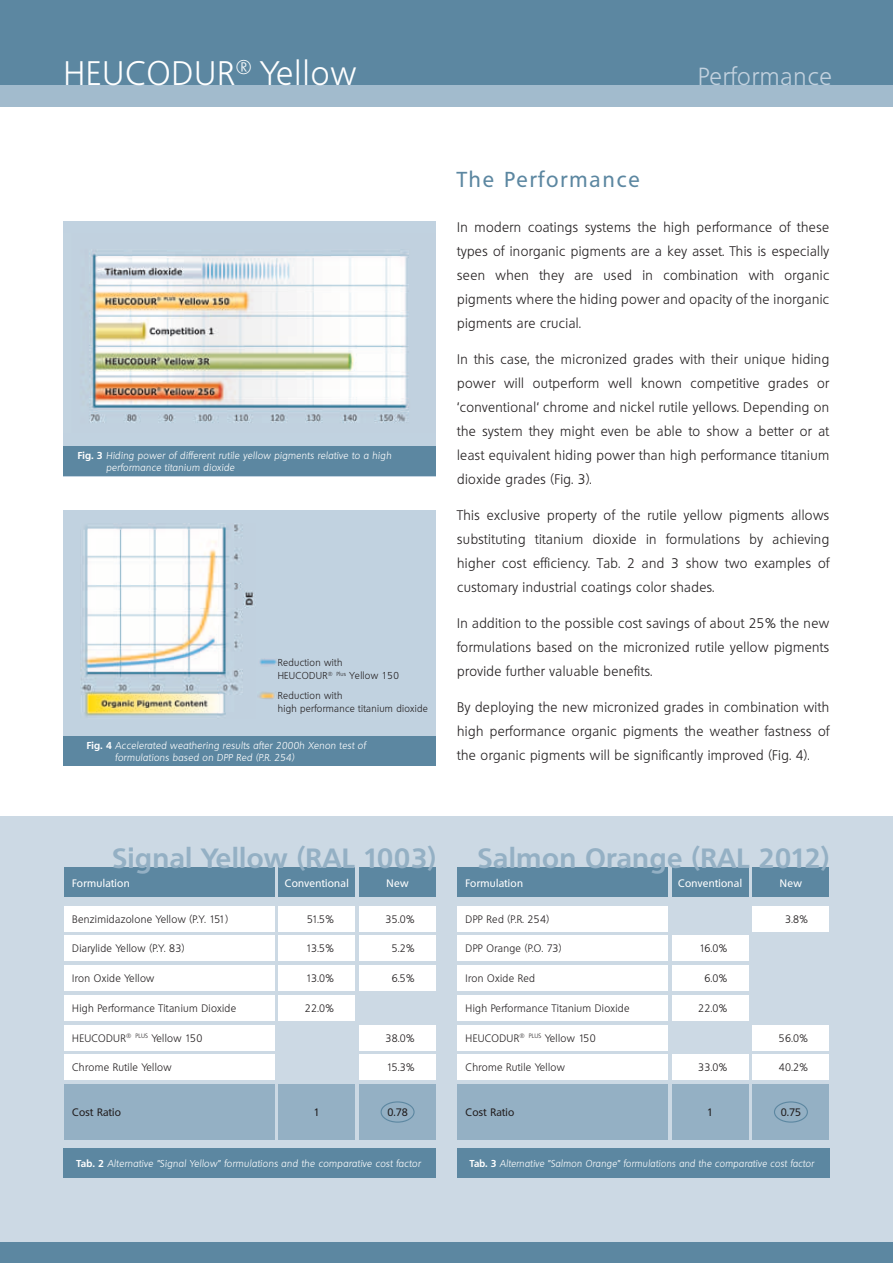
<style>
.page{position:relative;width:893px;height:1263px;background:#fff}
.page>*{position:absolute;margin:0;border:0;box-sizing:border-box;transform-origin:0 0}
.t1{font:300 33px "Quebec";letter-spacing:.04em;color:#fff}
.t2{font:700 27px "Quebec";letter-spacing:.03em;color:#94b0c4}
.t3{font:300 24px "Quebec";letter-spacing:.04em;color:#c3d2df}
.t4{font:500 21px "Quebec";letter-spacing:.1em;color:#5c87a1}
.t5{font:300 13.5px/24px "Quebec";letter-spacing:.03em;color:#231f20;text-align:justify}
.t6{font:300 10.5px "Quebec";letter-spacing:.03em;color:#231f20}
.t7{font:500 10.5px "Quebec";letter-spacing:.03em;color:#fff}
.t8{font:500 10.5px "Quebec";letter-spacing:.03em;color:#231f20}
.t9{font:italic 300 9.75px/12px "Quebec";letter-spacing:.03em;color:#fff}
.t10{font:300 9.75px/13.5px "Quebec";letter-spacing:.03em;color:#231f20}
.s1{font-weight:700;font-style:normal}
</style>
<div class="page">
<div style="left:0;top:0;width:893px;height:85px;background:#5c87a1"></div>
<div style="left:0;top:85px;width:893px;height:21px;background:#a2bbcd"></div>
<div style="left:0;top:1242px;width:893px;height:21px;background:#5c87a1"></div>
<div style="left:0;top:816px;width:893px;height:426px;background:#ccd9e4"></div>
<div style="left:64px;top:1148px;width:372px;height:30px;background:#5c87a1"></div>
<div style="left:457px;top:1148px;width:372px;height:30px;background:#5c87a1"></div>
<div style="left:64px;top:221px;width:372px;height:255px;background:#c1d2e0"></div>
<img style="left:89px;top:253px;width:320px;height:170px">
<div style="left:64px;top:446px;width:372px;height:30px;background:#5c87a1"></div>
<div style="left:64px;top:906px;width:210px;height:25px;background:#fff"></div>
<div style="left:279px;top:906px;width:76px;height:25px;background:#fff"></div>
<div style="left:359px;top:906px;width:77px;height:25px;background:#fff"></div>
<div style="left:64px;top:935px;width:210px;height:26px;background:#fff"></div>
<div style="left:279px;top:935px;width:76px;height:26px;background:#fff"></div>
<div style="left:359px;top:935px;width:77px;height:26px;background:#fff"></div>
<div style="left:64px;top:965px;width:210px;height:26px;background:#fff"></div>
<div style="left:279px;top:965px;width:76px;height:26px;background:#fff"></div>
<div style="left:359px;top:965px;width:77px;height:26px;background:#fff"></div>
<div style="left:64px;top:995px;width:210px;height:25px;background:#fff"></div>
<div style="left:279px;top:995px;width:76px;height:25px;background:#fff"></div>
<div style="left:64px;top:1025px;width:210px;height:25px;background:#fff"></div>
<div style="left:359px;top:1025px;width:77px;height:25px;background:#fff"></div>
<div style="left:64px;top:1054px;width:210px;height:26px;background:#fff"></div>
<div style="left:359px;top:1054px;width:77px;height:26px;background:#fff"></div>
<div style="left:64px;top:1084px;width:210px;height:56px;background:#94b0c4"></div>
<div style="left:279px;top:1084px;width:76px;height:56px;background:#94b0c4"></div>
<div style="left:359px;top:1084px;width:77px;height:56px;background:#94b0c4"></div>
<div style="left:279px;top:867px;width:76px;height:30px;background:#5c87a1"></div>
<div style="left:359px;top:867px;width:77px;height:30px;background:#5c87a1"></div>
<div style="left:64px;top:867px;width:210px;height:30px;background:#5c87a1"></div>
<div style="left:381px;top:1101px;width:34px;height:22px;border:1px solid #5c87a1;border-radius:50%"></div>
<div style="left:457px;top:906px;width:211px;height:25px;background:#fff"></div>
<div style="left:672px;top:1054px;width:76px;height:26px;background:#fff"></div>
<div style="left:753px;top:906px;width:76px;height:25px;background:#fff"></div>
<div style="left:457px;top:935px;width:211px;height:26px;background:#fff"></div>
<div style="left:672px;top:935px;width:76px;height:26px;background:#fff"></div>
<div style="left:457px;top:965px;width:211px;height:26px;background:#fff"></div>
<div style="left:672px;top:965px;width:76px;height:26px;background:#fff"></div>
<div style="left:457px;top:995px;width:211px;height:25px;background:#fff"></div>
<div style="left:672px;top:995px;width:76px;height:25px;background:#fff"></div>
<div style="left:457px;top:1025px;width:211px;height:25px;background:#fff"></div>
<div style="left:753px;top:1025px;width:76px;height:25px;background:#fff"></div>
<div style="left:457px;top:1054px;width:211px;height:26px;background:#fff"></div>
<div style="left:753px;top:1054px;width:76px;height:26px;background:#fff"></div>
<div style="left:457px;top:1084px;width:211px;height:56px;background:#94b0c4"></div>
<div style="left:672px;top:1084px;width:76px;height:56px;background:#94b0c4"></div>
<div style="left:753px;top:1084px;width:76px;height:56px;background:#94b0c4"></div>
<div style="left:672px;top:867px;width:76px;height:30px;background:#5c87a1"></div>
<div style="left:753px;top:867px;width:76px;height:30px;background:#5c87a1"></div>
<div style="left:457px;top:867px;width:211px;height:30px;background:#5c87a1"></div>
<div style="left:774px;top:1101px;width:34px;height:22px;border:1px solid #5c87a1;border-radius:50%"></div>
<div style="left:64px;top:510px;width:372px;height:255px;background:#c1d2e0"></div>
<div style="left:64px;top:736px;width:372px;height:29px;background:#5c87a1"></div>
<img style="left:81px;top:524px;width:173px;height:192px">
<img style="left:260px;top:659px;width:17px;height:6px">
<img style="left:258px;top:691px;width:17px;height:8px">
<h1 class="t1" style="left:64px;top:52px;width:294px">HEUCODUR<sup>®</sup> Yellow</h1>
<h3 class="t3" style="left:698px;top:61px;width:135px">Performance</h3>
<p class="t9" style="left:106px;top:450px;width:287px;text-indent:-28px"><span class="s1">Fig. 3</span> Hiding power of different rutile yellow pigments relative to a high performance titanium dioxide</p>
<p class="t10" style="left:278px;top:655px;width:123px">Reduction with<br>HEUCODUR<sup>®</sup> <sup>Plus</sup> Yellow 150</p>
<p class="t10" style="left:278px;top:688px;width:152px">Reduction with<br>high performance titanium dioxide</p>
<p class="t9" style="left:115px;top:739px;width:252px;text-indent:-28px"><span class="s1">Fig. 4</span> Accelerated weathering results after 2000h Xenon test of formulations based on DPP Red (P.R. 254)</p>
<h3 class="t4" style="left:457px;top:166px;width:184px">The Performance</h3>
<p class="t5" style="left:457px;top:215px;width:374px">In modern coatings systems the high performance of these types of inorganic pigments are a key asset. This is especially seen when they are used in combination with organic pigments where the hiding power and opacity of the inorganic pigments are crucial.</p>
<p class="t5" style="left:457px;top:347px;width:374px">In this case, the micronized grades with their unique hiding power will outperform well known competitive grades or ‘conventional‘ chrome and nickel rutile yellows. Depending on the system they might even be able to show a better or at least equivalent hiding power than high performance titanium dioxide grades (Fig. 3).</p>
<p class="t5" style="left:457px;top:503px;width:374px">This exclusive property of the rutile yellow pigments allows substituting titanium dioxide in formulations by achieving higher cost efficiency. Tab. 2 and 3 show two examples of customary industrial coatings color shades.</p>
<p class="t5" style="left:457px;top:611px;width:374px">In addition to the possible cost savings of about 25% the new formulations based on the micronized rutile yellow pigments provide further valuable benefits.</p>
<p class="t5" style="left:457px;top:695px;width:374px">By deploying the new micronized grades in combination with high performance organic pigments the weather fastness of the organic pigments will be significantly improved (Fig. 4).</p>
<h2 class="t2" style="left:113px;top:840px;width:324px">Signal Yellow (RAL 1003)</h2>
<h2 class="t2" style="left:478px;top:840px;width:352px">Salmon Orange (RAL 2012)</h2>
<p class="t7" style="left:72px;top:876px;width:59px">Formulation</p>
<p class="t7" style="left:285px;top:876px;width:65px">Conventional</p>
<p class="t7" style="left:387px;top:876px;width:23px">New</p>
<p class="t7" style="left:466px;top:876px;width:59px">Formulation</p>
<p class="t7" style="left:678px;top:876px;width:65px">Conventional</p>
<p class="t7" style="left:780px;top:876px;width:23px">New</p>
<p class="t6" style="left:72px;top:912px;width:157px">Benzimidazolone Yellow (P.Y. 151)</p>
<p class="t6" style="left:307px;top:912px;width:28px">51.5%</p>
<p class="t6" style="left:386px;top:912px;width:31px">35.0%</p>
<p class="t6" style="left:72px;top:942px;width:114px">Diarylide Yellow (P.Y. 83)</p>
<p class="t6" style="left:306px;top:942px;width:29px">13.5%</p>
<p class="t6" style="left:392px;top:942px;width:24px">5.2%</p>
<p class="t6" style="left:72px;top:972px;width:84px">Iron Oxide Yellow</p>
<p class="t6" style="left:306px;top:972px;width:29px">13.0%</p>
<p class="t6" style="left:392px;top:972px;width:24px">6.5%</p>
<p class="t6" style="left:72px;top:1001px;width:165px">High Performance Titanium Dioxide</p>
<p class="t6" style="left:305px;top:1001px;width:31px">22.0%</p>
<p class="t6" style="left:72px;top:1031px;width:132px">HEUCODUR<sup>®</sup> <sup>PLUS</sup> Yellow 150</p>
<p class="t6" style="left:386px;top:1031px;width:31px">38.0%</p>
<p class="t6" style="left:72px;top:1061px;width:101px">Chrome Rutile Yellow</p>
<p class="t6" style="left:387px;top:1061px;width:29px">15.3%</p>
<p class="t8" style="left:72px;top:1105px;width:50px">Cost Ratio</p>
<p class="t8" style="left:314px;top:1105px;width:8px">1</p>
<p class="t8" style="left:387px;top:1105px;width:22px">0.78</p>
<p class="t6" style="left:466px;top:912px;width:85px">DPP Red (P.R. 254)</p>
<p class="t6" style="left:785px;top:912px;width:24px">3.8%</p>
<p class="t6" style="left:466px;top:942px;width:97px">DPP Orange (P.O. 73)</p>
<p class="t6" style="left:699px;top:942px;width:29px">16.0%</p>
<p class="t6" style="left:466px;top:972px;width:71px">Iron Oxide Red</p>
<p class="t6" style="left:704px;top:972px;width:24px">6.0%</p>
<p class="t6" style="left:466px;top:1001px;width:165px">High Performance Titanium Dioxide</p>
<p class="t6" style="left:698px;top:1001px;width:31px">22.0%</p>
<p class="t6" style="left:466px;top:1031px;width:132px">HEUCODUR<sup>®</sup> <sup>PLUS</sup> Yellow 150</p>
<p class="t6" style="left:779px;top:1031px;width:31px">56.0%</p>
<p class="t6" style="left:466px;top:1061px;width:101px">Chrome Rutile Yellow</p>
<p class="t6" style="left:779px;top:1061px;width:31px">40.2%</p>
<p class="t8" style="left:466px;top:1105px;width:50px">Cost Ratio</p>
<p class="t8" style="left:707px;top:1105px;width:8px">1</p>
<p class="t8" style="left:781px;top:1105px;width:22px">0.75</p>
<p class="t6" style="left:698px;top:1061px;width:31px">33.0%</p>
<p class="t9" style="left:77px;top:1157px;width:345px"><span class="s1">Tab. 2</span> Alternative "Signal Yellow" formulations and the comparative cost factor</p>
<p class="t9" style="left:470px;top:1157px;width:346px"><span class="s1">Tab. 3</span> Alternative "Salmon Orange" formulations and the comparative cost factor</p>
</div>
